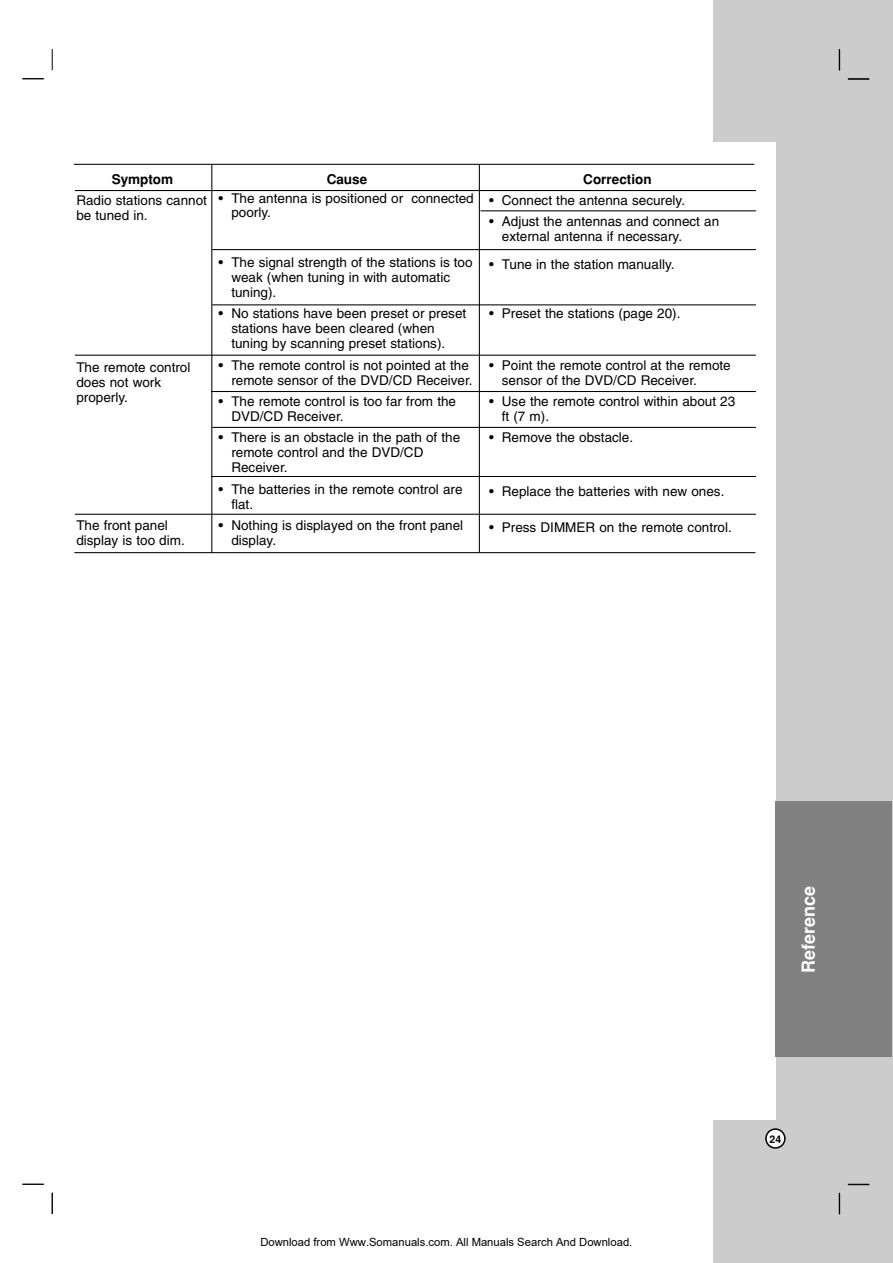
<style>
.page{position:relative;width:893px;height:1263px;background:#fff}
.page>*{position:absolute;margin:0;border:0;box-sizing:border-box;transform-origin:0 0}
.t1{font:700 18px "Helvetica";color:#fff}
.t2{font:13.5px/15px "Helvetica";color:#000}
.t3{font:700 13.5px "Helvetica";color:#000}
.t4{font:11.25px "Arial";color:#000}
.t5{font:700 10.5px "Helvetica";color:#000}
</style>
<div class="page">
<svg style="left:52px;top:49px;width:1px;height:21px"></svg>
<div style="left:713px;top:0;width:179px;height:1263px;background:#ccc"></div>
<div style="left:638px;top:143px;width:137px;height:977px;background:#fff"></div>
<svg style="left:765px;top:1128px;width:20px;height:21px"></svg>
<div style="left:775px;top:802px;width:117px;height:255px;background:#808080"></div>
<svg style="left:52px;top:1193px;width:1px;height:21px"></svg>
<svg style="left:22px;top:78px;width:22px;height:1px"></svg>
<svg style="left:22px;top:1184px;width:22px;height:1px"></svg>
<svg style="left:838px;top:49px;width:2px;height:22px"></svg>
<svg style="left:838px;top:1193px;width:2px;height:21px"></svg>
<svg style="left:847px;top:78px;width:22px;height:2px"></svg>
<svg style="left:847px;top:1184px;width:22px;height:1px"></svg>
<hr style="left:75px;top:190px;width:680px;height:1px;background:#000">
<hr style="left:480px;top:210px;width:275px;height:1px;background:#000">
<hr style="left:75px;top:355px;width:680px;height:1px;background:#000">
<hr style="left:212px;top:304px;width:543px;height:1px;background:#000">
<hr style="left:212px;top:249px;width:543px;height:1px;background:#000">
<hr style="left:211px;top:391px;width:544px;height:1px;background:#000">
<hr style="left:212px;top:427px;width:543px;height:1px;background:#000">
<hr style="left:211px;top:476px;width:544px;height:1px;background:#000">
<hr style="left:211px;top:165px;width:1px;height:388px;background:#000">
<hr style="left:479px;top:165px;width:1px;height:388px;background:#000">
<hr style="left:75px;top:514px;width:680px;height:1px;background:#000">
<hr style="left:74px;top:164px;width:680px;height:1px;background:#000">
<hr style="left:74px;top:552px;width:681px;height:1px;background:#000">
<p class="t3" style="left:112px;top:174px;width:63px">Symptom</p>
<p class="t2" style="left:76px;top:194px;width:132px">Radio stations cannot be tuned in.</p>
<p class="t2" style="left:76px;top:361px;width:116px">The remote control does not work properly.</p>
<p class="t2" style="left:76px;top:519px;width:110px">The front panel display is too dim.</p>
<p class="t3" style="left:326px;top:174px;width:42px">Cause</p>
<p class="t2" style="left:231px;top:193px;width:244px;line-height:13.5px;text-indent:-13px">• The antenna is positioned or connected poorly.</p>
<p class="t2" style="left:231px;top:256px;width:243px;text-indent:-13px">• The signal strength of the stations is too weak (when tuning in with automatic tuning).</p>
<p class="t2" style="left:231px;top:307px;width:236px;text-indent:-13px">• No stations have been preset or preset stations have been cleared (when tuning by scanning preset stations).</p>
<p class="t2" style="left:218px;top:359px;width:255px;text-align:right">• The remote control is not pointed at the remote sensor of the DVD/CD Receiver.</p>
<p class="t2" style="left:231px;top:395px;width:226px;text-indent:-13px">• The remote control is too far from the<br>DVD/CD Receiver.</p>
<p class="t2" style="left:231px;top:431px;width:230px;text-indent:-13px">• There is an obstacle in the path of the remote control and the DVD/CD<br>Receiver.</p>
<p class="t2" style="left:231px;top:483px;width:233px;text-indent:-13px">• The batteries in the remote control are flat.</p>
<p class="t2" style="left:231px;top:519px;width:233px;text-indent:-13px">• Nothing is displayed on the front panel display.</p>
<p class="t3" style="left:583px;top:174px;width:70px">Correction</p>
<p class="t2" style="left:489px;top:194px;width:197px">• Connect the antenna securely.</p>
<p class="t2" style="left:502px;top:215px;width:219px;text-indent:-13px">• Adjust the antennas and connect an external antenna if necessary.</p>
<p class="t2" style="left:489px;top:258px;width:187px">• Tune in the station manually.</p>
<p class="t2" style="left:489px;top:307px;width:193px">• Preset the stations (page 20).</p>
<p class="t2" style="left:502px;top:359px;width:230px;text-indent:-13px">• Point the remote control at the remote sensor of the DVD/CD Receiver.</p>
<p class="t2" style="left:502px;top:395px;width:235px;text-indent:-13px">• Use the remote control within about 23 ft (7 m).</p>
<p class="t2" style="left:489px;top:431px;width:146px">• Remove the obstacle.</p>
<p class="t2" style="left:489px;top:485px;width:237px">• Replace the batteries with new ones.</p>
<p class="t2" style="left:489px;top:521px;width:244px">• Press DIMMER on the remote control.</p>
<p class="t4" style="left:260px;top:1235px;width:373px">Download from Www.Somanuals.com. All Manuals Search And Download.</p>
<h1 class="t1" style="left:801px;top:973px;width:89px;rotate:-90deg">Reference</h1>
<p class="t5" style="left:769px;top:1135px;width:13px">24</p>
</div>
